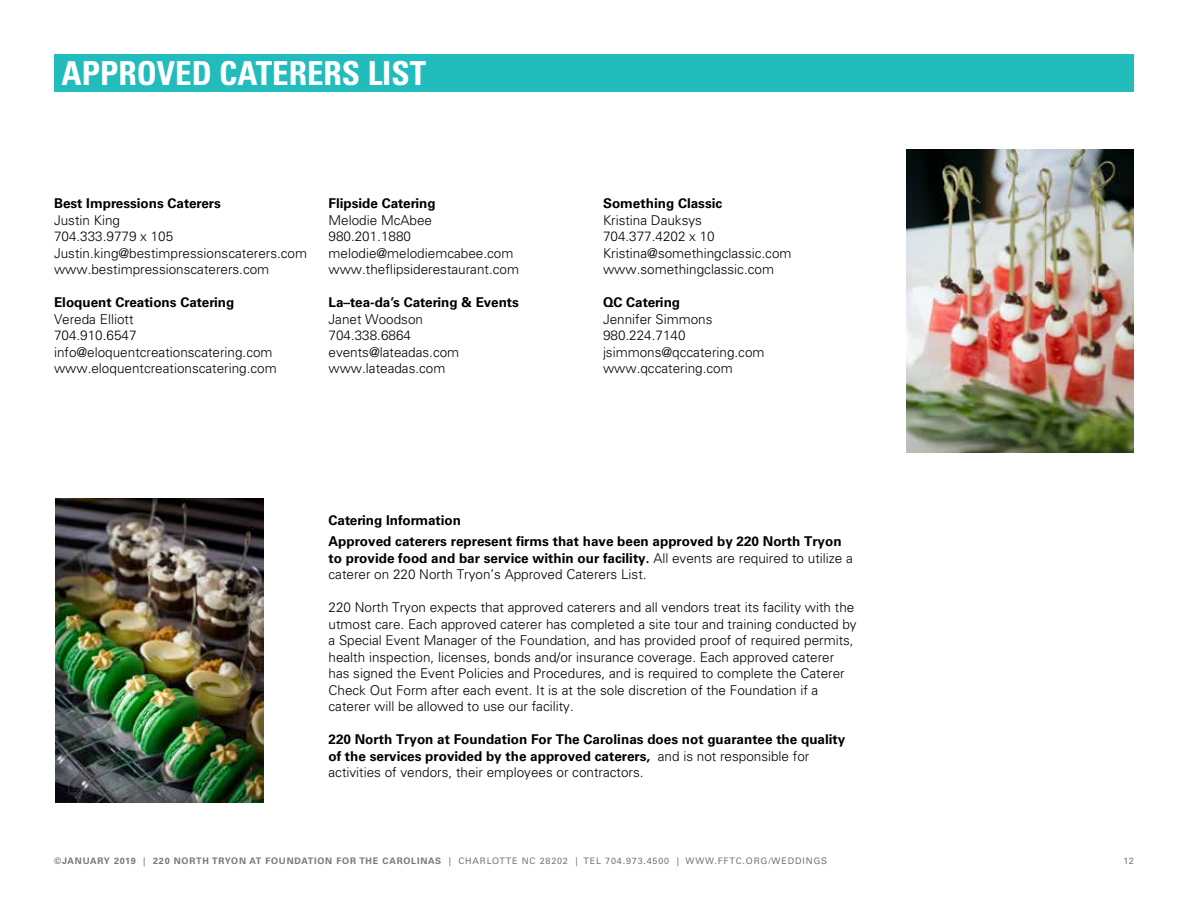
<style>
.page{position:relative;width:1188px;height:918px;background:#fff}
.page>*{position:absolute;margin:0;border:0;box-sizing:border-box;transform-origin:0 0}
.t1{font:700 condensed 33px "Univers LT Pro";color:#fff}
.t2{font:300 13.5px/16.5px "Univers LT Pro 45";color:#000}
.t3{font:700 13.5px/21.1px "Univers LT Pro 65";color:#000}
.t4{font:9px "Univers LT Pro 55 Roman";letter-spacing:.09em;color:#76777a}
.s1{font-family:"Univers LT Pro 45";font-weight:300}
.s2{font-family:"Univers LT Pro 65";font-weight:700}
</style>
<div class="page">
<div style="left:54px;top:55px;width:1080px;height:37px;background:#21bcbb"></div>
<img style="left:906px;top:149px;width:227px;height:304px">
<img style="left:56px;top:498px;width:208px;height:304px">
<h1 class="t1" style="left:62px;top:53px;width:366px">APPROVED CATERERS LIST</h1>
<p class="t3" style="left:54px;top:193px;width:168px">Best Impressions Caterers</p>
<p class="t2" style="left:54px;top:212px;width:255px">Justin King<br>704.333.9779 x 105<br>Justin.king@bestimpressionscaterers.com www.bestimpressionscaterers.com</p>
<p class="t3" style="left:54px;top:292px;width:182px">Eloquent Creations Catering</p>
<p class="t2" style="left:54px;top:311px;width:224px">Vereda Elliott<br>704.910.6547 info@eloquentcreationscatering.com www.eloquentcreationscatering.com</p>
<p class="t3" style="left:328px;top:193px;width:109px">Flipside Catering</p>
<p class="t2" style="left:328px;top:212px;width:192px">Melodie McAbee<br>980.201.1880 melodie@melodiemcabee.com www.theflipsiderestaurant.com</p>
<p class="t3" style="left:328px;top:292px;width:192px">La–tea-da’s Catering &amp; Events</p>
<p class="t2" style="left:328px;top:311px;width:132px">Janet Woodson<br>704.338.6864 events@lateadas.com www.lateadas.com</p>
<p class="t3" style="left:603px;top:193px;width:121px">Something Classic</p>
<p class="t2" style="left:603px;top:212px;width:190px">Kristina Dauksys<br>704.377.4202 x 10<br>Kristina@somethingclassic.com www.somethingclassic.com</p>
<p class="t3" style="left:603px;top:292px;width:79px">QC Catering</p>
<p class="t2" style="left:603px;top:311px;width:163px">Jennifer Simmons<br>980.224.7140 jsimmons@qccatering.com www.qccatering.com</p>
<p class="t3" style="left:328px;top:510px;width:515px">Catering Information<br>Approved caterers represent firms that have been approved by 220 North Tryon</p>
<p class="t3" style="left:328px;top:547px;width:526px">to provide food and bar service within our facility. <span class="s1">All events are required to utilize a</span></p>
<p class="t2" style="left:328px;top:566px;width:320px">caterer on 220 North Tryon’s Approved Caterers List.</p>
<p class="t2" style="left:328px;top:599px;width:530px">220 North Tryon expects that approved caterers and all vendors treat its facility with the utmost care. Each approved caterer has completed a site tour and training conducted by a Special Event Manager of the Foundation, and has provided proof of required permits, health inspection, licenses, bonds and/or insurance coverage. Each approved caterer has signed the Event Policies and Procedures, and is required to complete the Caterer Check Out Form after each event. It is at the sole discretion of the Foundation if a caterer will be allowed to use our facility.</p>
<p class="t3" style="left:328px;top:731px;width:518px;line-height:16.5px">220 North Tryon at Foundation For The Carolinas does not guarantee the quality of the services provided by the approved caterers, <span class="s1">and is not responsible for</span></p>
<p class="t2" style="left:328px;top:764px;width:317px">activities of vendors, their employees or contractors.</p>
<p class="t4" style="left:54px;top:855px;width:775px"><span class="s2">©JANUARY 2019</span> | <span class="s2">220 NORTH TRYON AT FOUNDATION FOR THE CAROLINAS</span> | CHARLOTTE NC 28202 | TEL 704.973.4500 | WWW.FFTC.ORG/WEDDINGS</p>
<p class="t4" style="left:1124px;top:855px;width:12px">12</p>
</div>
